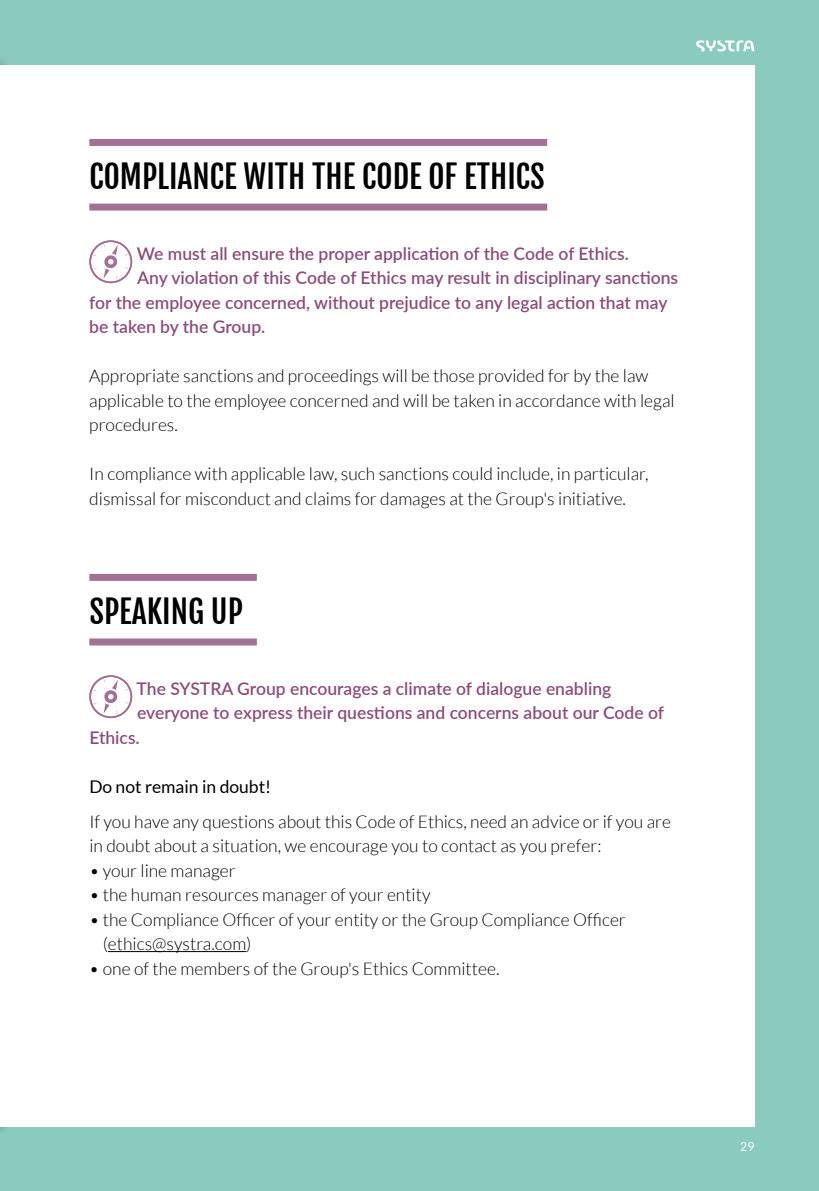
<style>
.page{position:relative;width:819px;height:1191px;background:#8bcbbd}
.page>*{position:absolute;margin:0;border:0;box-sizing:border-box;transform-origin:0 0}
.t1{font:31.5px "Fjalla One";color:#000}
.t2{font:300 17.5px/24.5px "Lato";color:#000}
.t3{font:600 17.5px "Lato";color:#8c4d7c}
.t4{font:17.5px "Lato";color:#000}
.t5{font:12.25px "Lato";color:#fff}
</style>
<div class="page">
<div style="left:0;top:53px;width:12px;height:1085px;background:#000;opacity:.5"></div>
<div style="left:0;top:64px;width:754px;height:1062px;background:#fff"></div>
<svg style="left:696px;top:40px;width:58px;height:11px"></svg>
<div style="left:89px;top:204px;width:458px;height:7px;background:#a37096"></div>
<div style="left:89px;top:139px;width:458px;height:7px;background:#a37096"></div>
<div style="left:89px;top:638px;width:168px;height:7px;background:#a37096"></div>
<div style="left:89px;top:574px;width:168px;height:7px;background:#a37096"></div>
<svg style="left:89px;top:240px;width:43px;height:43px"></svg>
<hr style="left:108px;top:951px;width:138px;height:1px;background:#000">
<svg style="left:89px;top:675px;width:43px;height:43px"></svg>
<h1 class="t1" style="left:89px;top:157px;width:457px">COMPLIANCE WITH THE CODE OF ETHICS</h1>
<p class="t3" style="left:137px;top:240px;width:493px">We must all ensure the proper application of the Code of Ethics.</p>
<p class="t3" style="left:137px;top:265px;width:542px">Any violation of this Code of Ethics may result in disciplinary sanctions</p>
<p class="t3" style="left:89px;top:289px;width:579px">for the employee concerned, without prejudice to any legal action that may</p>
<p class="t3" style="left:89px;top:314px;width:177px">be taken by the Group.</p>
<p class="t2" style="left:89px;top:364px;width:587px">Appropriate sanctions and proceedings will be those provided for by the law applicable to the employee concerned and will be taken in accordance with legal procedures.</p>
<p class="t2" style="left:89px;top:463px;width:561px">In compliance with applicable law, such sanctions could include, in particular, dismissal for misconduct and claims for damages at the Group's initiative.</p>
<h1 class="t1" style="left:89px;top:592px;width:155px">SPEAKING UP</h1>
<p class="t3" style="left:137px;top:675px;width:476px">The SYSTRA Group encourages a climate of dialogue enabling</p>
<p class="t3" style="left:137px;top:700px;width:528px">everyone to express their questions and concerns about our Code of</p>
<p class="t3" style="left:89px;top:724px;width:52px">Ethics.</p>
<p class="t4" style="left:89px;top:779px;width:183px">Do not remain in doubt!</p>
<p class="t2" style="left:89px;top:809px;width:583px">If you have any questions about this Code of Ethics, need an advice or if you are in doubt about a situation, we encourage you to contact as you prefer:</p>
<p class="t2" style="left:89px;top:859px;width:148px">• your line manager</p>
<p class="t2" style="left:89px;top:882px;width:343px">• the human resources manager of your entity</p>
<p class="t2" style="left:103px;top:907px;width:524px;text-indent:-14px">• the Compliance Officer of your entity or the Group Compliance Officer (ethics@systra.com)</p>
<p class="t2" style="left:89px;top:956px;width:411px">• one of the members of the Group's Ethics Committee.</p>
<p class="t5" style="left:740px;top:1142px;width:16px">29</p>
</div>
